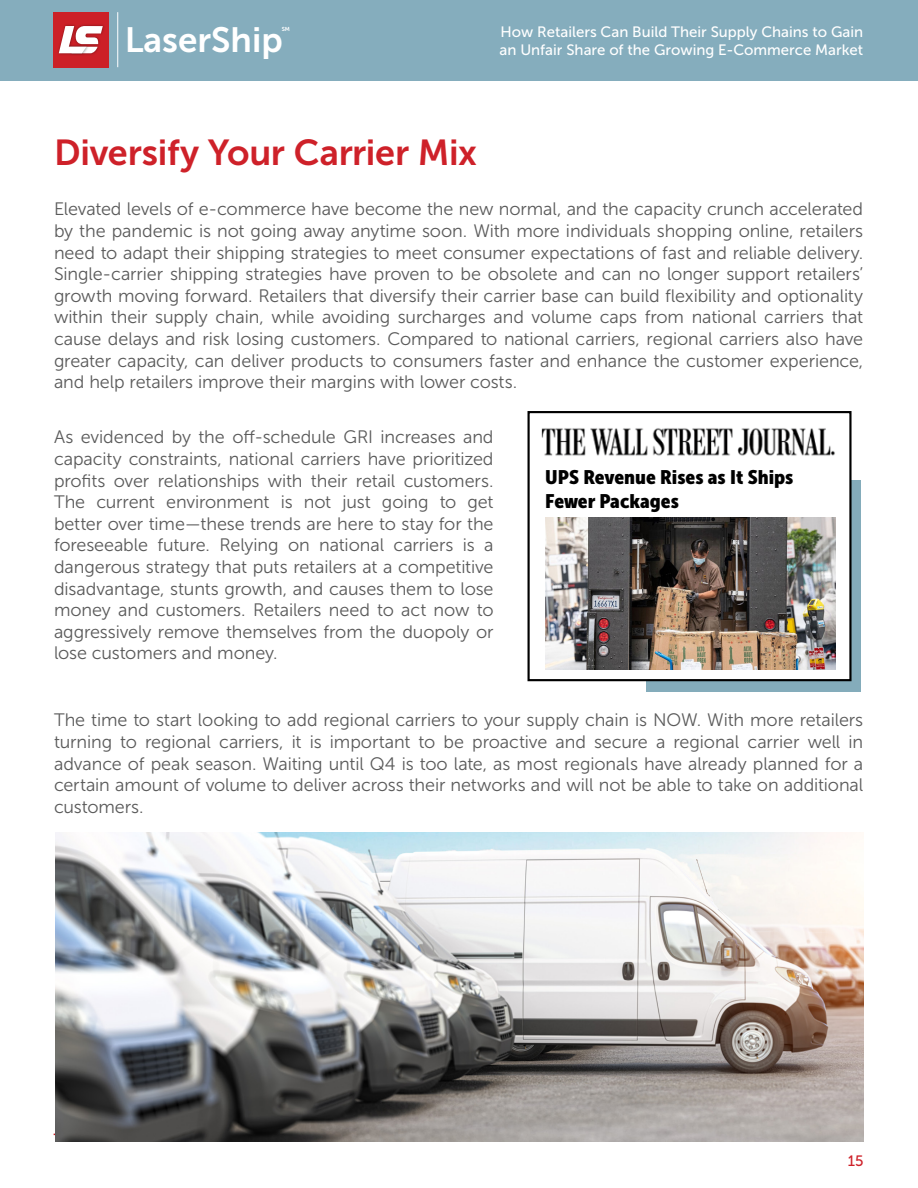
<style>
.page{position:relative;width:918px;height:1188px;background:#fff}
.page>*{position:absolute;margin:0;border:0;box-sizing:border-box;transform-origin:0 0}
.t1{font:36px "Museo Sans 700";letter-spacing:-.005em;color:#ce2129}
.t2{font:34.95px "Museo Sans 700";color:#fff}
.t3{font:19.5px/23.4px "Museo Sans Cond 900";color:#000;scale:1.12 1}
.t4{font:18px/21.6px "Museo Sans 300";letter-spacing:-.005em;color:#5a5a5a;text-align:justify}
.t5{font:15px/18px "Museo Sans 500";color:#fff}
.t6{font:15px "Museo Sans 500";color:#ce2129}
.t7{font:5.7px "Museo Sans 700";color:#fff}
</style>
<div class="page">
<div style="left:0;top:0;width:918px;height:81px;background:#85adbd"></div>
<hr style="left:117px;top:12px;width:1px;height:55px;background:#fff">
<div style="left:53px;top:12px;width:55px;height:55px;background:#cc2027"></div>
<img style="left:90px;top:24px;width:14px;height:31px">
<img style="left:58px;top:24px;width:32px;height:31px">
<svg style="left:59px;top:26px;width:44px;height:27px"></svg>
<hr style="left:54px;top:1134px;width:810px;height:1px;background:#cc2027">
<img style="left:55px;top:833px;width:809px;height:308px">
<div style="left:646px;top:480px;width:214px;height:212px;background:#84acbb"></div>
<div style="left:529px;top:412px;width:321px;height:268px;background:#fff"></div>
<div style="left:528px;top:411px;width:324px;height:270px;border:2px solid #000"></div>
<img style="left:541px;top:428px;width:294px;height:28px">
<img style="left:545px;top:517px;width:291px;height:153px">
<h2 class="t2" style="left:125px;top:20px;width:160px">LaserShip</h2>
<p class="t7" style="left:282px;top:26px;width:10px">SM</p>
<p class="t5" style="left:500px;top:23px;width:365px">How Retailers Can Build Their Supply Chains to Gain an Unfair Share of the Growing E-Commerce Market</p>
<h1 class="t1" style="left:54px;top:133px;width:425px">Diversify Your Carrier Mix</h1>
<p class="t4" style="left:54px;top:199px;width:811px">Elevated levels of e-commerce have become the new normal, and the capacity crunch accelerated by the pandemic is not going away anytime soon. With more individuals shopping online, retailers need to adapt their shipping strategies to meet consumer expectations of fast and reliable delivery.<br>Single-carrier shipping strategies have proven to be obsolete and can no longer support retailers’ growth moving forward. Retailers that diversify their carrier base can build flexibility and optionality within their supply chain, while avoiding surcharges and volume caps from national carriers that cause delays and risk losing customers. Compared to national carriers, regional carriers also have greater capacity, can deliver products to consumers faster and enhance the customer experience, and help retailers improve their margins with lower costs.</p>
<p class="t4" style="left:54px;top:426px;width:441px">As evidenced by the off-schedule GRI increases and capacity constraints, national carriers have prioritized profits over relationships with their retail customers.<br>The current environment is not just going to get better over time—these trends are here to stay for the foreseeable future. Relying on national carriers is a dangerous strategy that puts retailers at a competitive disadvantage, stunts growth, and causes them to lose money and customers. Retailers need to act now to aggressively remove themselves from the duopoly or lose customers and money.</p>
<p class="t3" style="left:545px;top:466px;width:223px">UPS Revenue Rises as It Ships<br>Fewer Packages</p>
<p class="t4" style="left:54px;top:710px;width:811px">The time to start looking to add regional carriers to your supply chain is NOW. With more retailers turning to regional carriers, it is important to be proactive and secure a regional carrier well in advance of peak season. Waiting until Q4 is too late, as most regionals have already planned for a certain amount of volume to deliver across their networks and will not be able to take on additional customers.</p>
<p class="t6" style="left:848px;top:1153px;width:17px">15</p>
</div>
